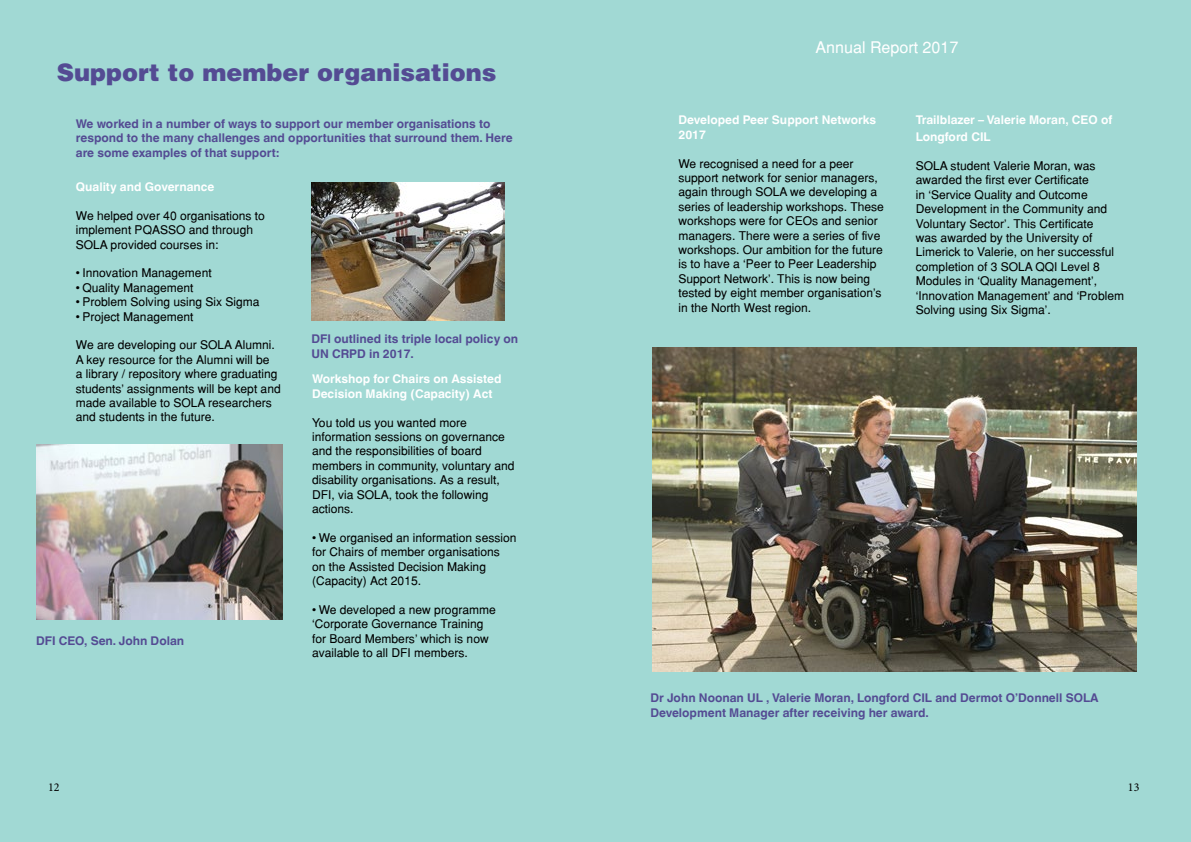
<style>
.page{position:relative;width:1191px;height:842px;background:#a1d9d4}
.page>*{position:absolute;margin:0;border:0;box-sizing:border-box;transform-origin:0 0}
.t1{font:900 24px "Helvetica";color:#544b93}
.t2{font:16px "Helvetica";color:#fff}
.t3{font:12px/14.4px "Helvetica";color:#000}
.t4{font:700 12px/14.4px "Helvetica World";color:#544b93}
.t5{font:700 12px/14.4px "Helvetica World";color:#fff}
.t6{font:12px "Minion Pro";color:#000}
</style>
<div class="page">
<img style="left:36px;top:445px;width:246px;height:174px">
<img style="left:311px;top:182px;width:194px;height:138px">
<img style="left:652px;top:347px;width:484px;height:325px">
<h1 class="t1" style="left:57px;top:56px;width:441px">Support to member organisations</h1>
<p class="t4" style="left:76px;top:116px;width:438px">We worked in a number of ways to support our member organisations to respond to the many challenges and opportunities that surround them. Here are some examples of that support:</p>
<p class="t5" style="left:76px;top:180px;width:140px">Quality and Governance</p>
<p class="t3" style="left:76px;top:208px;width:191px">We helped over 40 organisations to implement PQASSO and through<br>SOLA provided courses in:</p>
<p class="t3" style="left:76px;top:266px;width:137px">• Innovation Management</p>
<p class="t3" style="left:76px;top:280px;width:119px">• Quality Management</p>
<p class="t3" style="left:76px;top:295px;width:185px">• Problem Solving using Six Sigma</p>
<p class="t3" style="left:76px;top:309px;width:119px">• Project Management</p>
<p class="t3" style="left:76px;top:338px;width:206px">We are developing our SOLA Alumni.<br>A key resource for the Alumni will be<br>a library / repository where graduating students’ assignments will be kept and made available to SOLA researchers and students in the future.</p>
<p class="t4" style="left:311px;top:332px;width:208px">DFI outlined its triple local policy on<br>UN CRPD in 2017.</p>
<p class="t5" style="left:312px;top:372px;width:191px">Workshop for Chairs on Assisted<br>Decision Making (Capacity) Act</p>
<p class="t3" style="left:312px;top:415px;width:204px">You told us you wanted more information sessions on governance and the responsibilities of board members in community, voluntary and disability organisations. As a result,<br>DFI, via SOLA, took the following actions.</p>
<p class="t3" style="left:312px;top:530px;width:206px">• We organised an information session for Chairs of member organisations<br>on the Assisted Decision Making (Capacity) Act 2015.</p>
<p class="t3" style="left:312px;top:602px;width:185px">• We developed a new programme ‘Corporate Governance Training for Board Members’ which is now available to all DFI members.</p>
<p class="t4" style="left:36px;top:634px;width:150px">DFI CEO, Sen. John Dolan</p>
<h2 class="t2" style="left:815px;top:38px;width:144px">Annual Report 2017</h2>
<p class="t5" style="left:678px;top:113px;width:199px">Developed Peer Support Networks<br>2017</p>
<p class="t3" style="left:678px;top:156px;width:207px">We recognised a need for a peer support network for senior managers, again through SOLA we developing a series of leadership workshops. These workshops were for CEOs and senior managers. There were a series of five workshops. Our ambition for the future is to have a ‘Peer to Peer Leadership Support Network’. This is now being tested by eight member organisation’s in the North West region.</p>
<p class="t5" style="left:916px;top:112px;width:198px;line-height:16.8px">Trailblazer – Valerie Moran, CEO of<br>Longford CIL</p>
<p class="t3" style="left:916px;top:158px;width:210px">SOLA student Valerie Moran, was awarded the first ever Certificate<br>in ‘Service Quality and Outcome Development in the Community and Voluntary Sector’. This Certificate<br>was awarded by the University of Limerick to Valerie, on her successful completion of 3 SOLA QQI Level 8<br>Modules in ‘Quality Management’, ‘Innovation Management’ and ‘Problem Solving using Six Sigma’.</p>
<p class="t4" style="left:650px;top:691px;width:450px">Dr John Noonan UL , Valerie Moran, Longford CIL and Dermot O’Donnell SOLA<br>Development Manager after receiving her award.</p>
<p class="t6" style="left:48px;top:779px;width:13px">12</p>
<p class="t6" style="left:1127px;top:779px;width:13px">13</p>
</div>
